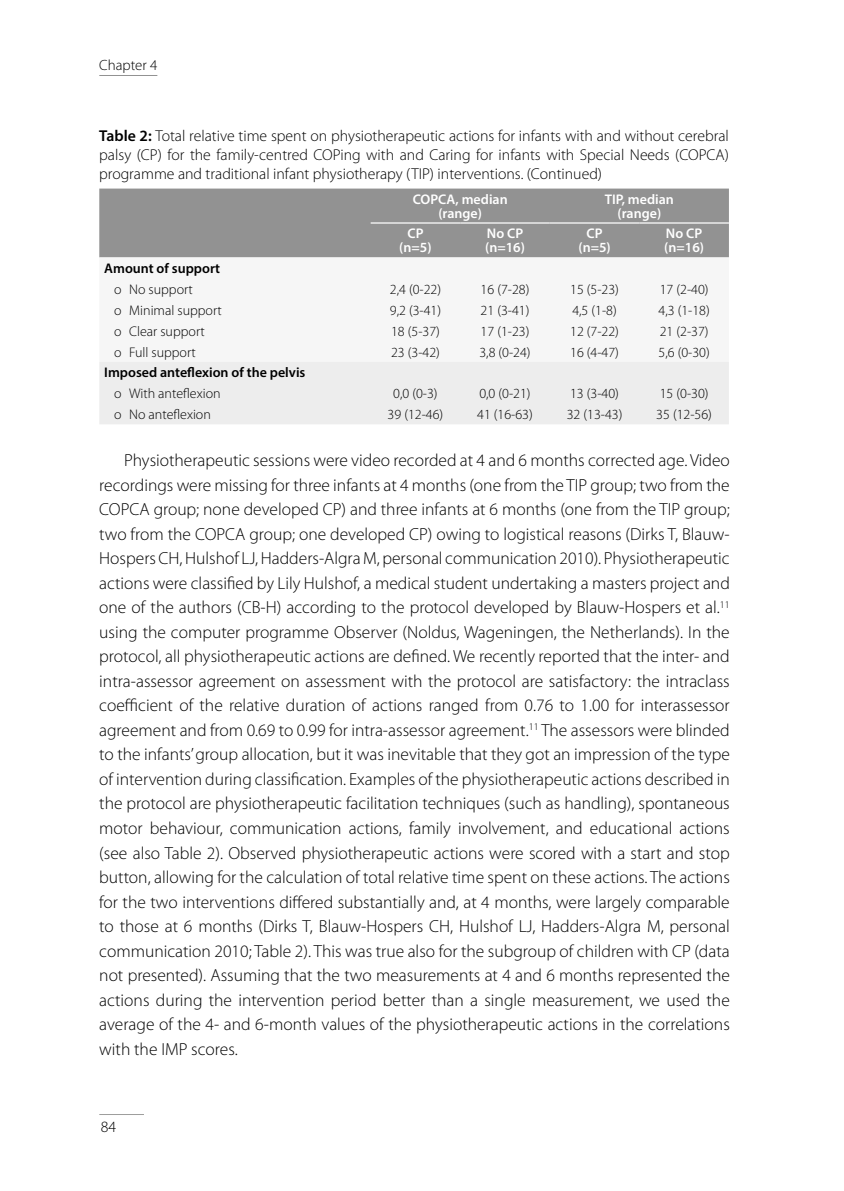
<style>
.page{position:relative;width:844px;height:1191px;background:#fff}
.page>*{position:absolute;margin:0;border:0;box-sizing:border-box;transform-origin:0 0}
.t1{font:300 17.5px/24.5px "Myriad Pro";color:#000;text-align:justify}
.t2{font:300 15.75px/19.2px "Myriad Pro";color:#000;text-align:justify}
.t3{font:300 14.88px "Myriad Pro";color:#000}
.t4{font:300 14px/21px "Myriad Pro";color:#000}
.t5{font:600 14px/14px "Myriad Pro";color:#fff;text-align:center}
.t6{font:600 14px "Myriad Pro";color:#000}
.s1{font-weight:600}
</style>
<div class="page">
<hr style="left:99px;top:75px;width:58px;height:1px;background:#929292">
<hr style="left:99px;top:1114px;width:45px;height:1px;background:#9d9d9c">
<div style="left:99px;top:189px;width:629px;height:68px;background:#929292"></div>
<svg style="left:99px;top:257px;width:629px;height:1px"></svg>
<div style="left:99px;top:362px;width:629px;height:62px;background:#ededed"></div>
<hr style="left:370px;top:222px;width:90px;height:2px;background:#fff">
<hr style="left:460px;top:222px;width:89px;height:2px;background:#fff">
<hr style="left:549px;top:222px;width:90px;height:2px;background:#fff">
<hr style="left:639px;top:222px;width:89px;height:2px;background:#fff">
<p class="t3" style="left:99px;top:57px;width:60px">Chapter 4</p>
<p class="t2" style="left:99px;top:126px;width:631px"><span class="s1">Table 2:</span> Total relative time spent on physiotherapeutic actions for infants with and without cerebral palsy (CP) for the family-centred COPing with and Caring for infants with Special Needs (COPCA) programme and traditional infant physiotherapy (TIP) interventions. (Continued)</p>
<p class="t5" style="left:412px;top:192px;width:96px">COPCA, median (range)</p>
<p class="t5" style="left:604px;top:192px;width:71px">TIP, median (range)</p>
<p class="t5" style="left:399px;top:226px;width:34px">CP (n=5)</p>
<p class="t5" style="left:485px;top:226px;width:41px;text-align:left">No CP (n=16)</p>
<p class="t5" style="left:578px;top:226px;width:34px">CP (n=5)</p>
<p class="t5" style="left:664px;top:226px;width:41px;text-align:left">No CP (n=16)</p>
<p class="t6" style="left:104px;top:259px;width:117px">Amount of support</p>
<p class="t4" style="left:114px;top:279px;width:109px">o No support<br>o Minimal support o Clear support<br>o Full support</p>
<p class="t4" style="left:390px;top:279px;width:53px;text-align:justify">2,4 (0-22)<br>9,2 (3-41)<br>18 (5-37)<br>23 (3-42)</p>
<p class="t4" style="left:479px;top:279px;width:53px;text-align:justify">16 (7-28)<br>21 (3-41)<br>17 (1-23)<br>3,8 (0-24)</p>
<p class="t4" style="left:570px;top:279px;width:50px">15 (5-23)<br>4,5 (1-8)<br>12 (7-22)<br>16 (4-47)</p>
<p class="t4" style="left:658px;top:279px;width:53px;text-align:justify">17 (2-40)<br>4,3 (1-18)<br>21 (2-37)<br>5,6 (0-30)</p>
<p class="t6" style="left:104px;top:364px;width:203px">Imposed anteflexion of the pelvis</p>
<p class="t4" style="left:114px;top:383px;width:108px">o With anteflexion o No anteflexion</p>
<p class="t4" style="left:387px;top:383px;width:57px;text-align:center">0,0 (0-3)<br>39 (12-46)</p>
<p class="t4" style="left:477px;top:383px;width:57px">0,0 (0-21)<br>41 (16-63)</p>
<p class="t4" style="left:566px;top:383px;width:57px">13 (3-40)<br>32 (13-43)</p>
<p class="t4" style="left:656px;top:383px;width:57px">15 (0-30)<br>35 (12-56)</p>
<p class="t1" style="left:99px;top:448px;width:632px;text-indent:25px">Physiotherapeutic sessions were video recorded at 4 and 6 months corrected age. Video recordings were missing for three infants at 4 months (one from the TIP group; two from the COPCA group; none developed CP) and three infants at 6 months (one from the TIP group; two from the COPCA group; one developed CP) owing to logistical reasons (Dirks T, Blauw-Hospers CH, Hulshof LJ, Hadders-Algra M, personal communication 2010). Physiotherapeutic actions were classified by Lily Hulshof, a medical student undertaking a masters project and one of the authors (CB-H) according to the protocol developed by Blauw-Hospers et al.<sup>11 </sup>using the computer programme Observer (Noldus, Wageningen, the Netherlands). In the protocol, all physiotherapeutic actions are defined. We recently reported that the inter- and intra-assessor agreement on assessment with the protocol are satisfactory: the intraclass coefficient of the relative duration of actions ranged from 0.76 to 1.00 for interassessor agreement and from 0.69 to 0.99 for intra-assessor agreement.<sup>11</sup> The assessors were blinded to the infants’ group allocation, but it was inevitable that they got an impression of the type of intervention during classification. Examples of the physiotherapeutic actions described in the protocol are physiotherapeutic facilitation techniques (such as handling), spontaneous motor behaviour, communication actions, family involvement, and educational actions (see also Table 2). Observed physiotherapeutic actions were scored with a start and stop button, allowing for the calculation of total relative time spent on these actions. The actions for the two interventions differed substantially and, at 4 months, were largely comparable to those at 6 months (Dirks T, Blauw-Hospers CH, Hulshof LJ, Hadders-Algra M, personal communication 2010; Table 2). This was true also for the subgroup of children with CP (data not presented). Assuming that the two measurements at 4 and 6 months represented the actions during the intervention period better than a single measurement, we used the average of the 4- and 6-month values of the physiotherapeutic actions in the correlations with the IMP scores.</p>
<p class="t2" style="left:101px;top:1117px;width:17px">84</p>
</div>
